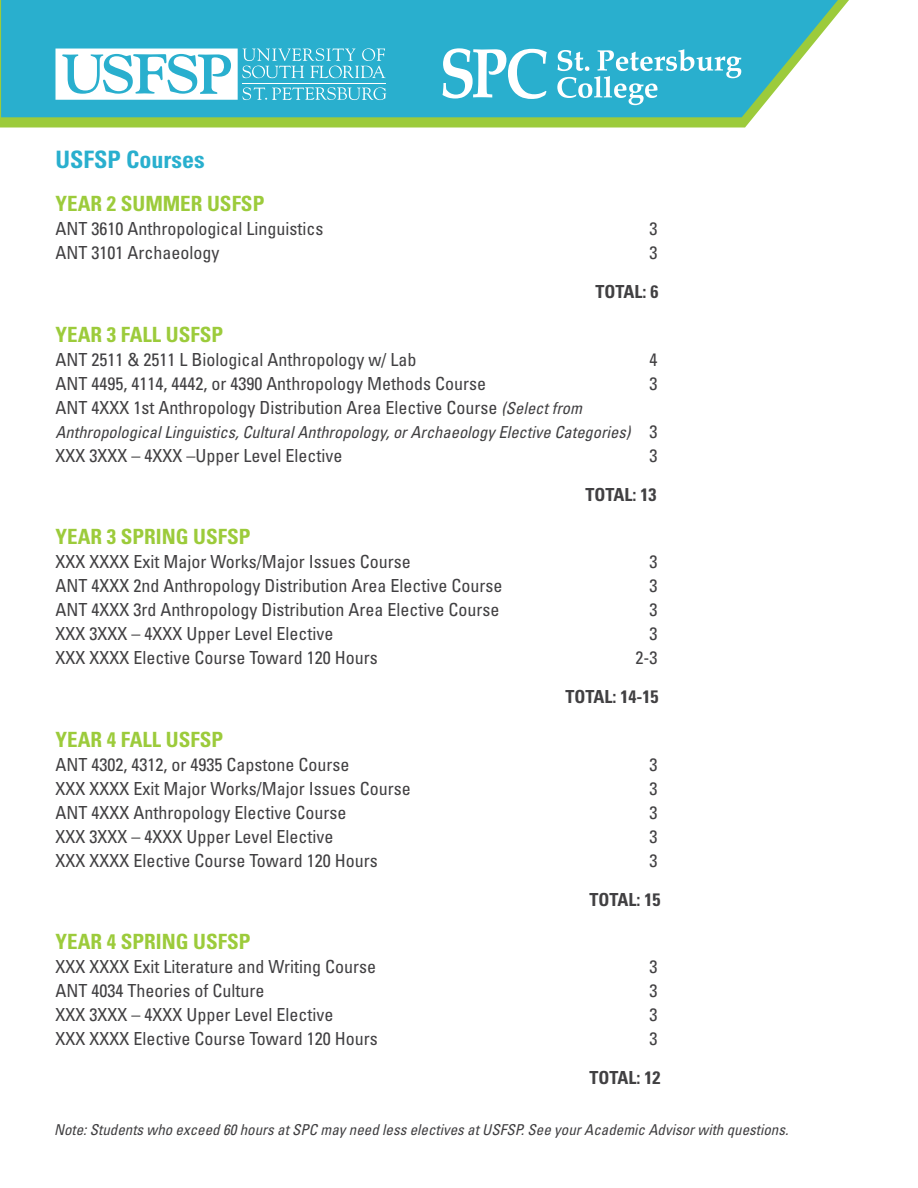
<style>
.page{position:relative;width:918px;height:1188px;background:#fff}
.page>*{position:absolute;margin:0;border:0;box-sizing:border-box;transform-origin:0 0}
.t1{font:700 condensed 24px "Univers LT Std";color:#29afce}
.t2{font:700 condensed 21px "Univers LT Std";color:#9ccb3b}
.t3{font:condensed 18px "Univers LT Std";color:#414042}
.t4{font:700 condensed 18px "Univers LT Std";color:#414042}
.t5{font:italic condensed 16.5px "Univers LT Std";color:#414042}
.t6{font:italic condensed 15px "Univers LT Std";color:#414042}
.s1{font-style:italic;font-size:16.5px}
.s2{font-style:normal;font-size:18px}
</style>
<div class="page">
<svg style="left:0;top:0;width:849px;height:128px;fill:#9ccb3b"></svg>
<svg style="left:1px;top:0;width:837px;height:117px;background:#39b4ce"></svg>
<svg style="left:56px;top:48px;width:330px;height:52px"></svg>
<svg style="left:443px;top:48px;width:104px;height:51px"></svg>
<svg style="left:557px;top:49px;width:184px;height:56px;background:#53bfd7"></svg>
<h1 class="t1" style="left:56px;top:144px;width:151px">USFSP Courses</h1>
<p class="t2" style="left:56px;top:191px;width:210px">YEAR 2 SUMMER USFSP</p>
<p class="t3" style="left:56px;top:217px;width:269px">ANT 3610 Anthropological Linguistics</p>
<p class="t3" style="left:650px;top:217px;width:9px">3</p>
<p class="t3" style="left:56px;top:241px;width:165px">ANT 3101 Archaeology</p>
<p class="t3" style="left:650px;top:241px;width:9px">3</p>
<p class="t4" style="left:596px;top:281px;width:64px">TOTAL: 6</p>
<p class="t2" style="left:56px;top:321px;width:169px">YEAR 3 FALL USFSP</p>
<p class="t3" style="left:56px;top:348px;width:362px">ANT 2511 &amp; 2511 L Biological Anthropology w/ Lab</p>
<p class="t3" style="left:650px;top:348px;width:9px">4</p>
<p class="t3" style="left:56px;top:372px;width:432px">ANT 4495, 4114, 4442, or 4390 Anthropology Methods Course</p>
<p class="t3" style="left:650px;top:372px;width:9px">3</p>
<p class="t3" style="left:56px;top:396px;width:528px">ANT 4XXX 1st Anthropology Distribution Area Elective Course <span class="s1">(Select from</span></p>
<p class="t5" style="left:55px;top:421px;width:603px">Anthropological Linguistics, Cultural Anthropology, or Archaeology Elective Categories) <span class="s2">3</span></p>
<p class="t3" style="left:56px;top:444px;width:288px">XXX 3XXX – 4XXX –Upper Level Elective</p>
<p class="t3" style="left:650px;top:444px;width:9px">3</p>
<p class="t4" style="left:585px;top:483px;width:72px">TOTAL: 13</p>
<p class="t2" style="left:56px;top:524px;width:196px">YEAR 3 SPRING USFSP</p>
<p class="t3" style="left:56px;top:550px;width:357px">XXX XXXX Exit Major Works/Major Issues Course</p>
<p class="t3" style="left:650px;top:550px;width:9px">3</p>
<p class="t3" style="left:56px;top:574px;width:448px">ANT 4XXX 2nd Anthropology Distribution Area Elective Course</p>
<p class="t3" style="left:650px;top:574px;width:9px">3</p>
<p class="t3" style="left:56px;top:598px;width:445px">ANT 4XXX 3rd Anthropology Distribution Area Elective Course</p>
<p class="t3" style="left:650px;top:598px;width:9px">3</p>
<p class="t3" style="left:56px;top:622px;width:279px">XXX 3XXX – 4XXX Upper Level Elective</p>
<p class="t3" style="left:650px;top:622px;width:9px">3</p>
<p class="t3" style="left:56px;top:646px;width:324px">XXX XXXX Elective Course Toward 120 Hours</p>
<p class="t3" style="left:635px;top:646px;width:23px">2-3</p>
<p class="t4" style="left:565px;top:686px;width:94px">TOTAL: 14-15</p>
<p class="t2" style="left:56px;top:726px;width:169px">YEAR 4 FALL USFSP</p>
<p class="t3" style="left:56px;top:753px;width:295px">ANT 4302, 4312, or 4935 Capstone Course</p>
<p class="t3" style="left:650px;top:753px;width:9px">3</p>
<p class="t3" style="left:56px;top:777px;width:357px">XXX XXXX Exit Major Works/Major Issues Course</p>
<p class="t3" style="left:650px;top:777px;width:9px">3</p>
<p class="t3" style="left:56px;top:801px;width:292px">ANT 4XXX Anthropology Elective Course</p>
<p class="t3" style="left:650px;top:801px;width:9px">3</p>
<p class="t3" style="left:56px;top:825px;width:279px">XXX 3XXX – 4XXX Upper Level Elective</p>
<p class="t3" style="left:650px;top:825px;width:9px">3</p>
<p class="t3" style="left:56px;top:849px;width:324px">XXX XXXX Elective Course Toward 120 Hours</p>
<p class="t3" style="left:650px;top:849px;width:9px">3</p>
<p class="t4" style="left:589px;top:888px;width:72px">TOTAL: 15</p>
<p class="t2" style="left:56px;top:929px;width:196px">YEAR 4 SPRING USFSP</p>
<p class="t3" style="left:56px;top:955px;width:322px">XXX XXXX Exit Literature and Writing Course</p>
<p class="t3" style="left:650px;top:955px;width:9px">3</p>
<p class="t3" style="left:56px;top:979px;width:210px">ANT 4034 Theories of Culture</p>
<p class="t3" style="left:650px;top:979px;width:9px">3</p>
<p class="t3" style="left:56px;top:1003px;width:279px">XXX 3XXX – 4XXX Upper Level Elective</p>
<p class="t3" style="left:650px;top:1003px;width:9px">3</p>
<p class="t3" style="left:56px;top:1027px;width:324px">XXX XXXX Elective Course Toward 120 Hours</p>
<p class="t3" style="left:650px;top:1027px;width:9px">3</p>
<p class="t4" style="left:589px;top:1067px;width:72px">TOTAL: 12</p>
<p class="t6" style="left:54px;top:1120px;width:736px">Note: Students who exceed 60 hours at SPC may need less electives at USFSP. See your Academic Advisor with questions.</p>
</div>
